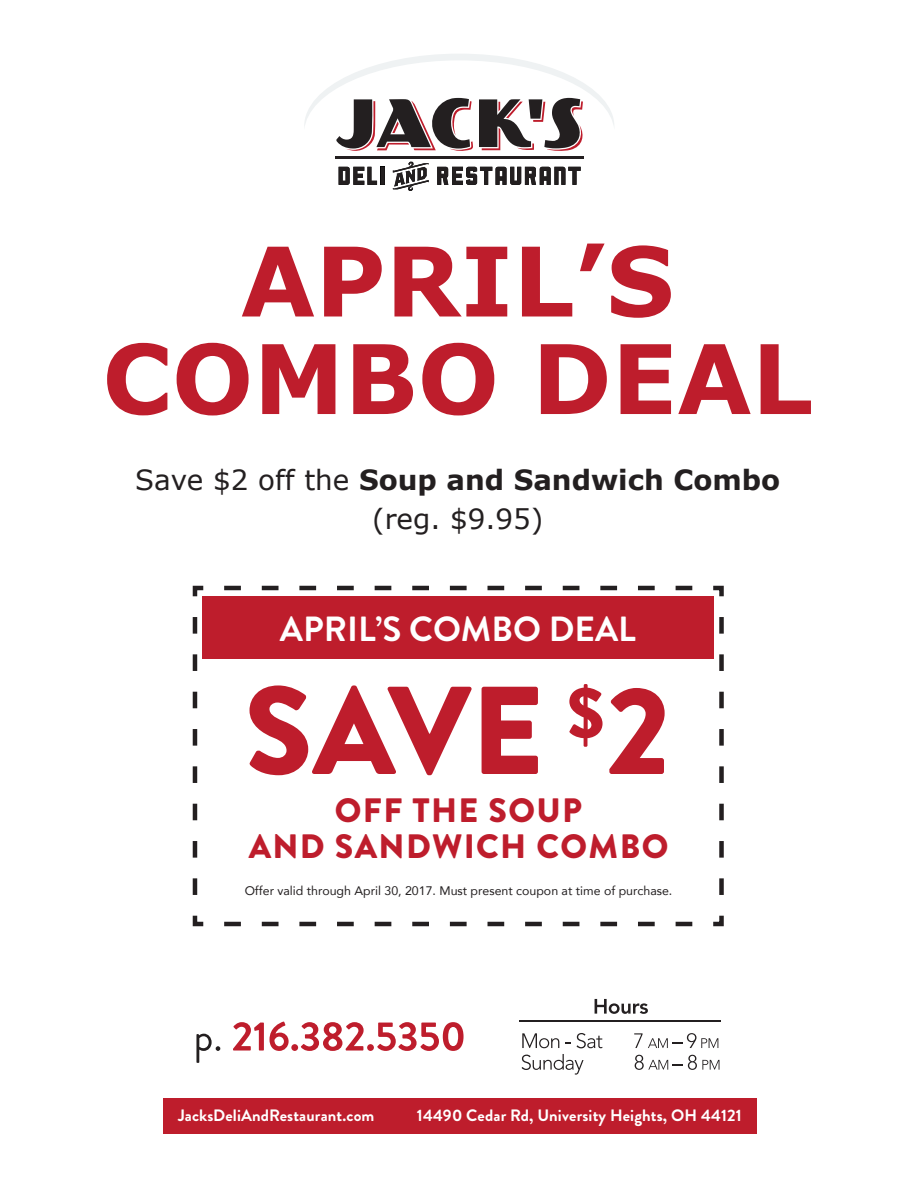
<style>
.page{position:relative;width:918px;height:1188px;background:#fff}
.page>*{position:absolute;margin:0;border:0;box-sizing:border-box;transform-origin:0 0}
.t1{font:900 124.65px "Brandon Grotesque";color:#be1d2c}
.t2{font:700 96px/97.5px "Verdana";color:#be1d2c;text-align:center}
.t3{font:900 70.35px "Brandon Grotesque";color:#be1d2c}
.t4{font:700 34.95px "Brandon Grotesque";color:#fff}
.t5{font:900 33.75px/35.8px "Brandon Grotesque";letter-spacing:.04em;color:#be1d2c;text-align:center}
.t6{font:27.75px/39px "Verdana";color:#231f20;text-align:center}
.t7{font:700 16.5px "Brandon Grotesque";letter-spacing:.01em;color:#fff}
.t8{font:12.3px "Avenir";color:#231f20}
.s1{font-weight:700}
</style>
<div class="page">
<svg style="left:304px;top:54px;width:310px;height:137px"></svg>
<div style="left:163px;top:1098px;width:594px;height:35px;background:#be1d2c"></div>
<svg style="left:713px;top:915px;width:11px;height:12px"></svg>
<svg style="left:224px;top:922px;width:468px;height:4px"></svg>
<svg style="left:192px;top:915px;width:12px;height:12px"></svg>
<svg style="left:193px;top:617px;width:4px;height:278px"></svg>
<svg style="left:192px;top:585px;width:12px;height:12px"></svg>
<svg style="left:224px;top:586px;width:469px;height:4px"></svg>
<svg style="left:713px;top:585px;width:11px;height:12px"></svg>
<svg style="left:719px;top:617px;width:5px;height:278px"></svg>
<div style="left:202px;top:596px;width:512px;height:63px;background:#be1d2c"></div>
<svg style="left:522px;top:1033px;width:37px;height:15px"></svg>
<svg style="left:566px;top:1033px;width:36px;height:15px"></svg>
<svg style="left:634px;top:1033px;width:84px;height:15px"></svg>
<svg style="left:595px;top:999px;width:53px;height:15px"></svg>
<svg style="left:522px;top:1054px;width:62px;height:21px"></svg>
<svg style="left:635px;top:1055px;width:84px;height:15px"></svg>
<hr style="left:520px;top:1020px;width:201px;height:2px;background:#231f20">
<svg style="left:233px;top:1021px;width:231px;height:30px"></svg>
<svg style="left:196px;top:1034px;width:24px;height:29px"></svg>
<h2 class="t2" style="left:102px;top:231px;width:712px">APRIL’S<br>COMBO DEAL</h2>
<h3 class="t6" style="left:135px;top:461px;width:646px">Save $2 off the <span class="s1">Soup and Sandwich Combo </span>(reg. $9.95)</h3>
<h3 class="t4" style="left:280px;top:605px;width:357px">APRIL’S COMBO DEAL</h3>
<h3 class="t3" style="left:567px;top:663px;width:39px">$</h3>
<h1 class="t1" style="left:244px;top:643px;width:428px">SAVE 2</h1>
<h3 class="t5" style="left:249px;top:793px;width:421px">OFF THE SOUP<br>AND SANDWICH COMBO</h3>
<p class="t8" style="left:245px;top:881px;width:429px">Offer valid through April 30, 2017. Must present coupon at time of purchase.</p>
<p class="t7" style="left:178px;top:1103px;width:198px">JacksDeliAndRestaurant.com</p>
<p class="t7" style="left:417px;top:1103px;width:326px">14490 Cedar Rd, University Heights, OH 44121</p>
</div>
